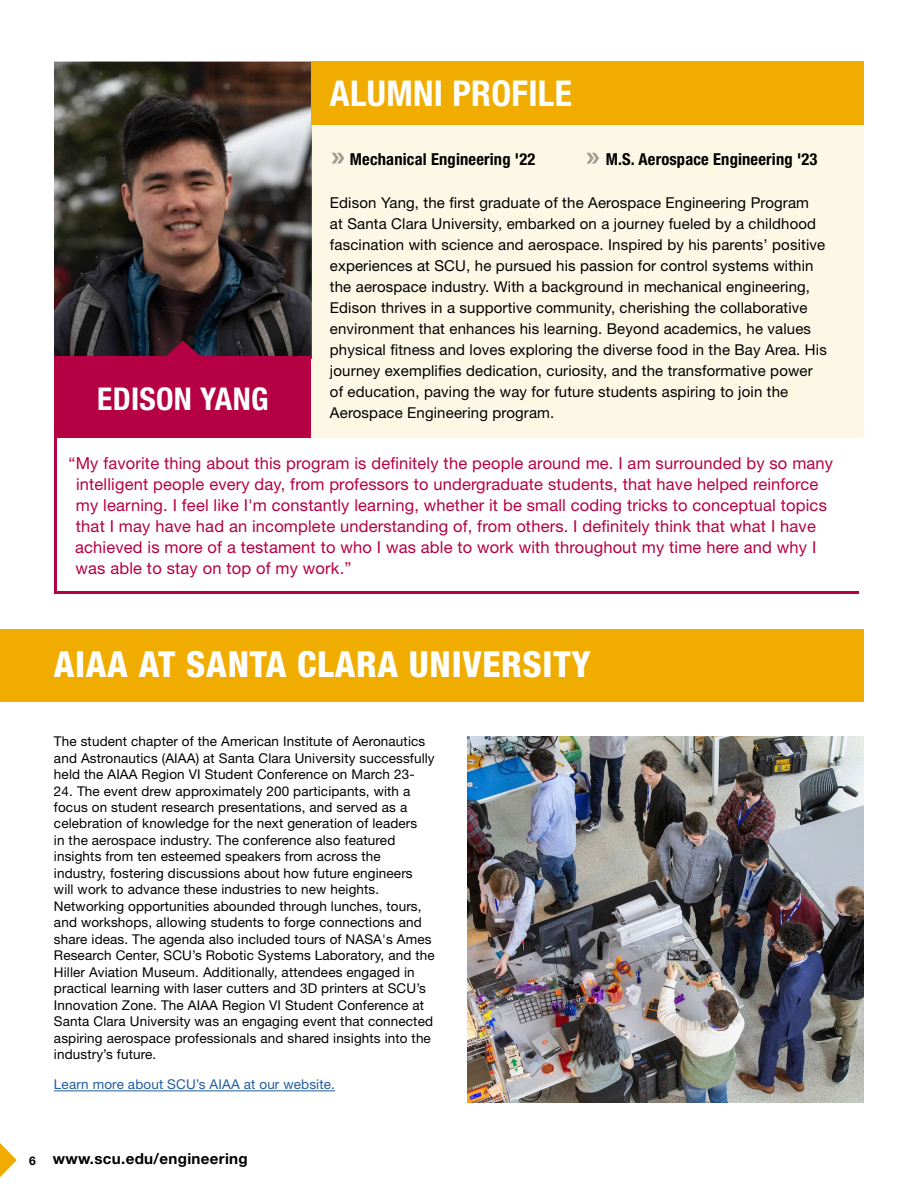
<style>
.page{position:relative;width:918px;height:1188px;background:#fff}
.page>*{position:absolute;margin:0;border:0;box-sizing:border-box;transform-origin:0 0}
.t1{font:800 condensed 36px "Helvetica Neue LT Pro";letter-spacing:.02em;color:#fff}
.t2{font:700 condensed 35.55px "Helvetica Neue LT Std";letter-spacing:.01em;color:#fff}
.t3{font:700 condensed 31.35px "Helvetica Neue LT Std";letter-spacing:.01em;color:#fff}
.t4{font:16.5px/21px "Helvetica Neue LT Std";letter-spacing:.01em;color:#b50043}
.t5{font:700 condensed 16.5px "Helvetica Neue LT Std";letter-spacing:.01em;color:#000}
.t6{font:700 15.15px "Helvetica Neue LT Std";letter-spacing:.02em;color:#000}
.t7{font:15px/21px "Helvetica Neue LT Std";letter-spacing:.01em;color:#000}
.t8{font:13.5px/16.5px "Helvetica Neue LT Std";letter-spacing:.01em;color:#000}
.t9{font:13.5px "Helvetica Neue LT Std";letter-spacing:.01em;color:#215e9e}
.s1{font-size:12px}
</style>
<div class="page">
<svg style="left:0;top:1143px;width:17px;height:34px"></svg>
<div style="left:54px;top:422px;width:810px;height:172px;border:3px solid #b50043"></div>
<hr style="left:54px;top:1091px;width:281px;height:1px;background:#215e9e">
<div style="left:54px;top:317px;width:258px;height:121px;background:#b50043"></div>
<div style="left:312px;top:125px;width:552px;height:313px;background:#fdf7e6"></div>
<img style="left:54px;top:62px;width:258px;height:277px">
<div style="left:312px;top:62px;width:552px;height:63px;background:#f0ad00"></div>
<svg style="left:54px;top:339px;width:258px;height:21px"></svg>
<img style="left:468px;top:736px;width:396px;height:367px">
<svg style="left:332px;top:153px;width:12px;height:11px"></svg>
<svg style="left:586px;top:153px;width:13px;height:11px"></svg>
<div style="left:0;top:629px;width:864px;height:73px;background:#f0ad00"></div>
<div style="left:860px;top:438px;width:19px;height:156px;background:#fff"></div>
<h2 class="t2" style="left:330px;top:72px;width:243px">ALUMNI PROFILE</h2>
<h3 class="t3" style="left:97px;top:380px;width:173px">EDISON YANG</h3>
<p class="t5" style="left:350px;top:149px;width:187px">Mechanical Engineering '22</p>
<p class="t5" style="left:606px;top:149px;width:213px">M.S. Aerospace Engineering '23</p>
<p class="t7" style="left:330px;top:192px;width:498px">Edison Yang, the first graduate of the Aerospace Engineering Program<br>at Santa Clara University, embarked on a journey fueled by a childhood fascination with science and aerospace. Inspired by his parents’ positive experiences at SCU, he pursued his passion for control systems within the aerospace industry. With a background in mechanical engineering, Edison thrives in a supportive community, cherishing the collaborative environment that enhances his learning. Beyond academics, he values physical fitness and loves exploring the diverse food in the Bay Area. His journey exemplifies dedication, curiosity, and the transformative power of education, paving the way for future students aspiring to join the Aerospace Engineering program.</p>
<p class="t4" style="left:75px;top:453px;width:759px;text-indent:-7px">“My favorite thing about this program is definitely the people around me. I am surrounded by so many intelligent people every day, from professors to undergraduate students, that have helped reinforce my learning. I feel like I'm constantly learning, whether it be small coding tricks to conceptual topics that I may have had an incomplete understanding of, from others. I definitely think that what I have achieved is more of a testament to who I was able to work with throughout my time here and why I was able to stay on top of my work.”</p>
<h1 class="t1" style="left:54px;top:642px;width:538px">AIAA AT SANTA CLARA UNIVERSITY</h1>
<p class="t8" style="left:54px;top:733px;width:382px">The student chapter of the American Institute of Aeronautics and Astronautics (AIAA) at Santa Clara University successfully held the AIAA Region VI Student Conference on March 23-</p>
<p class="t8" style="left:54px;top:782px;width:382px">24. The event drew approximately 200 participants, with a focus on student research presentations, and served as a celebration of knowledge for the next generation of leaders<br>in the aerospace industry. The conference also featured insights from ten esteemed speakers from across the industry, fostering discussions about how future engineers will work to advance these industries to new heights.<br>Networking opportunities abounded through lunches, tours, and workshops, allowing students to forge connections and share ideas. The agenda also included tours of NASA's Ames Research Center, SCU’s Robotic Systems Laboratory, and the Hiller Aviation Museum. Additionally, attendees engaged in practical learning with laser cutters and 3D printers at SCU’s Innovation Zone. The AIAA Region VI Student Conference at Santa Clara University was an engaging event that connected aspiring aerospace professionals and shared insights into the industry’s future.</p>
<p class="t9" style="left:54px;top:1077px;width:282px">Learn more about SCU’s AIAA at our website.</p>
<p class="t6" style="left:29px;top:1149px;width:220px"><span class="s1">6</span> www.scu.edu/engineering</p>
</div>
